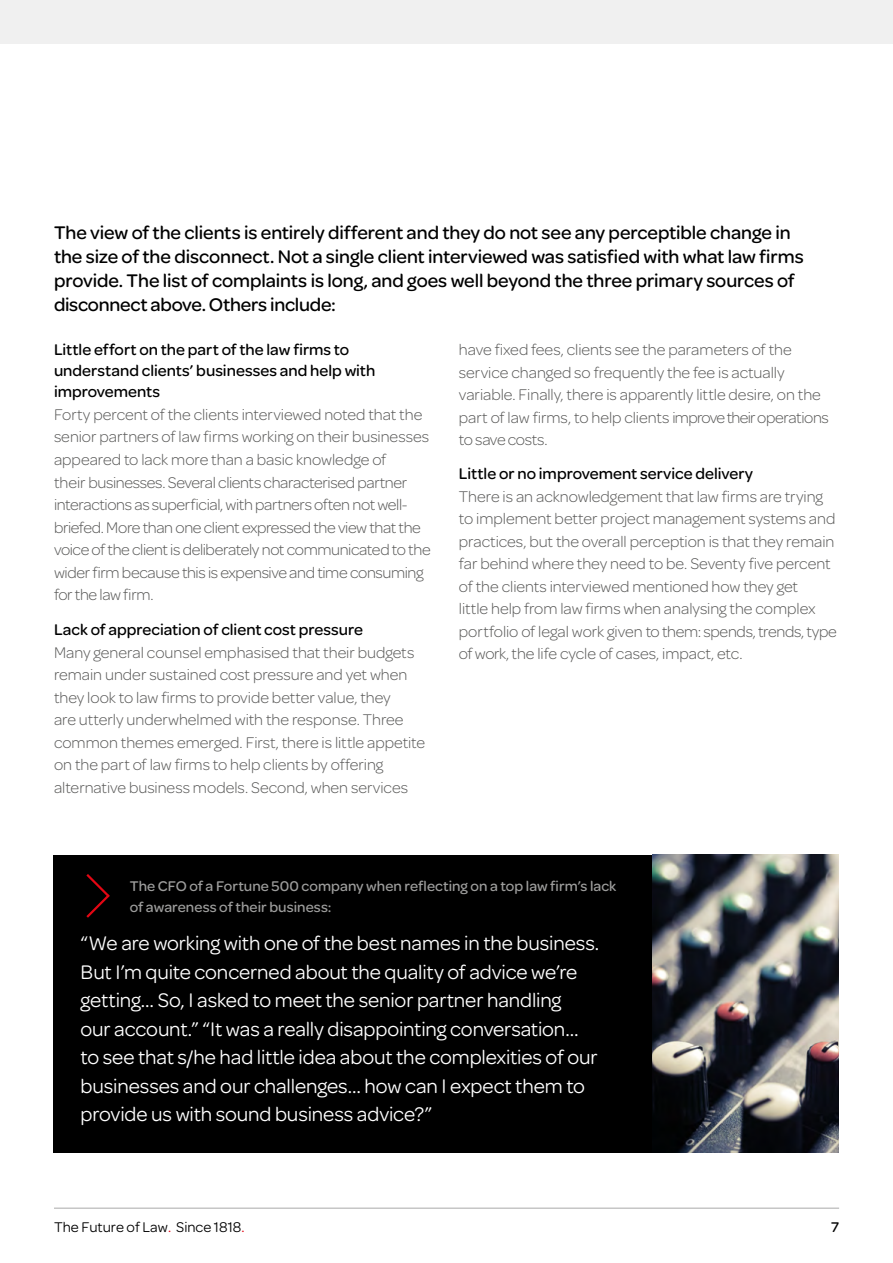
<style>
.page{position:relative;width:893px;height:1263px;background:#fff}
.page>*{position:absolute;margin:0;border:0;box-sizing:border-box;transform-origin:0 0}
.t1{font:21px/28.5px "Omnes";letter-spacing:-.005em;color:#fff}
.t2{font:500 19.5px/24px "Omnes";letter-spacing:-.005em;color:#000}
.t3{font:300 16.5px/22.5px "Omnes";letter-spacing:-.005em;color:#575756}
.t4{font:500 16.5px/21px "Omnes";color:#000}
.t5{font:500 15px/21px "Omnes";letter-spacing:.005em;color:#9d9d9c}
.t6{font:15px "Omnes";color:#000}
.t7{font:500 15px "Omnes";color:#000}
.s1{color:#e30613}
</style>
<div class="page">
<hr style="left:54px;top:1207px;width:785px;height:2px;background:#c6c6c6">
<div style="left:0;top:0;width:893px;height:44px;background:#f0f0f0"></div>
<div style="left:54px;top:855px;width:598px;height:297px;background:#000"></div>
<img style="left:652px;top:855px;width:187px;height:297px">
<svg style="left:86px;top:874px;width:24px;height:44px"></svg>
<p class="t2" style="left:54px;top:221px;width:751px">The view of the clients is entirely different and they do not see any perceptible change in the size of the disconnect. Not a single client interviewed was satisfied with what law firms provide. The list of complaints is long, and goes well beyond the three primary sources of disconnect above. Others include:</p>
<p class="t4" style="left:54px;top:339px;width:323px">Little effort on the part of the law firms to understand clients’ businesses and help with improvements</p>
<p class="t3" style="left:54px;top:403px;width:378px">Forty percent of the clients interviewed noted that the senior partners of law firms working on their businesses appeared to lack more than a basic knowledge of<br>their businesses. Several clients characterised partner interactions as superficial, with partners often not well&shy;briefed. More than one client expressed the view that the voice of the client is deliberately not communicated to the wider firm because this is expensive and time consuming for the law firm.</p>
<p class="t4" style="left:54px;top:619px;width:311px">Lack of appreciation of client cost pressure</p>
<p class="t3" style="left:54px;top:641px;width:373px">Many general counsel emphasised that their budgets remain under sustained cost pressure and yet when they look to law firms to provide better value, they<br>are utterly underwhelmed with the response. Three common themes emerged. First, there is little appetite on the part of law firms to help clients by offering alternative business models. Second, when services</p>
<p class="t3" style="left:459px;top:339px;width:371px">have fixed fees, clients see the parameters of the service changed so frequently the fee is actually variable. Finally, there is apparently little desire, on the part of law firms, to help clients improve their operations to save costs.</p>
<p class="t4" style="left:459px;top:463px;width:296px">Little or no improvement service delivery</p>
<p class="t3" style="left:459px;top:485px;width:379px">There is an acknowledgement that law firms are trying to implement better project management systems and practices, but the overall perception is that they remain far behind where they need to be. Seventy five percent of the clients interviewed mentioned how they get<br>little help from law firms when analysing the complex portfolio of legal work given to them: spends, trends, type of work, the life cycle of cases, impact, etc.</p>
<p class="t5" style="left:130px;top:875px;width:488px">The CFO of a Fortune 500 company when reflecting on a top law firm’s lack of awareness of their business:</p>
<p class="t1" style="left:81px;top:929px;width:520px">“We are working with one of the best names in the business.<br>But I’m quite concerned about the quality of advice we’re getting… So, I asked to meet the senior partner handling<br>our account.” “It was a really disappointing conversation… to see that s/he had little idea about the complexities of our businesses and our challenges… how can I expect them to provide us with sound business advice?”</p>
<p class="t6" style="left:54px;top:1219px;width:192px">The Future of Law<span class="s1">.</span> Since 1818<span class="s1">.</span></p>
<p class="t7" style="left:831px;top:1219px;width:9px">7</p>
</div>
